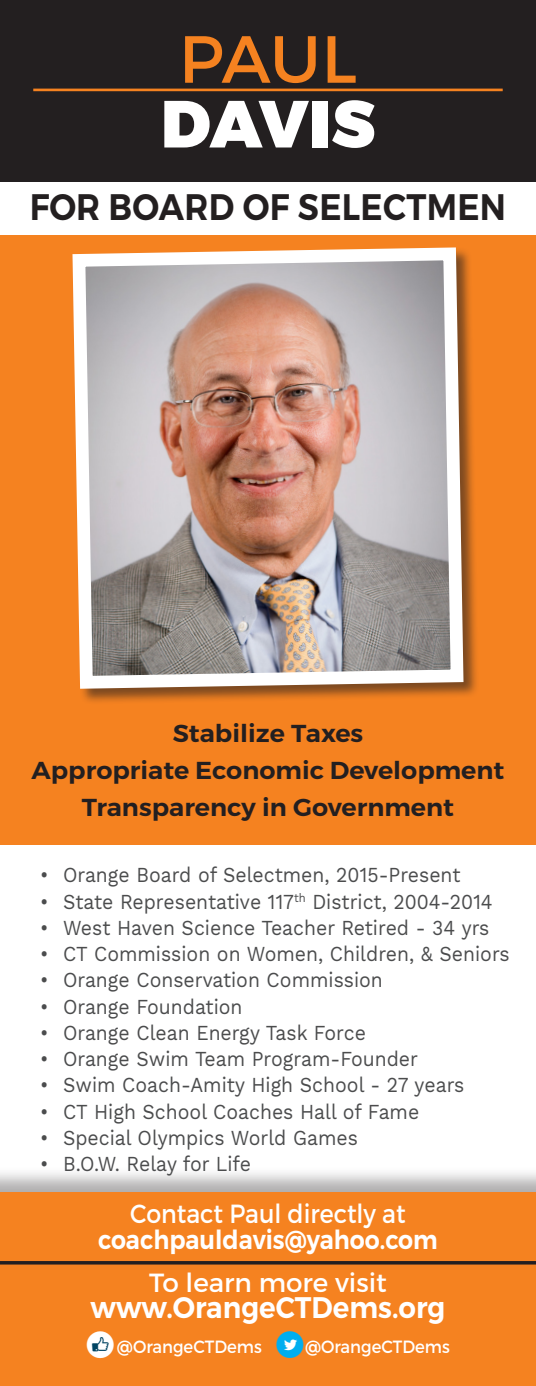
<style>
.page{position:relative;width:536px;height:1386px;background:#fff}
.page>*{position:absolute;margin:0;border:0;box-sizing:border-box;transform-origin:0 0}
.t1{font:900 66.5px "Montserrat";color:#fff}
.t2{font:66.5px "Montserrat";color:#f58220}
.t3{font:38.15px "Socialico Plus";color:#fff}
.t4{font:38.15px "Socialico";color:#00aeef}
.t5{font:600 36.93px "Montserrat";letter-spacing:.01em;color:#231f20;scale:.9 1}
.t6{font:600 29.75px "Montserrat";color:#fff;scale:.93 1}
.t7{font:600 26.25px "Montserrat";color:#fff;scale:.9 1}
.t8{font:26.25px "Montserrat";color:#fff;scale:.9 1}
.t9{font:26.25px "Montserrat";color:#fff}
.t10{font:600 24.5px "Montserrat";color:#231f20;scale:1.04 1}
.t11{font:21px "Work Sans";color:#4b4c4d;scale:.92 1}
.t12{font:17.68px "Montserrat";color:#fff;scale:.93 1}
</style>
<div class="page">
<div style="left:0;top:235px;width:536px;height:89px;background:#f58220"></div>
<div style="left:0;top:1167px;width:536px;height:219px;background:#231f20;opacity:.36"></div>
<div style="left:0;top:1193px;width:536px;height:193px;background:#f58220"></div>
<div style="left:0;top:0;width:536px;height:182px;background:#231f20"></div>
<div style="left:0;top:278px;width:536px;height:567px;background:#f58220"></div>
<svg style="left:0;top:1261px;width:536px;height:4px;background:#3c2b20"></svg>
<div style="left:72px;top:247px;width:407px;height:457px;background:#231f20;opacity:.57"></div>
<img style="left:72px;top:247px;width:398px;height:448px">
<hr style="left:33px;top:89px;width:469px;height:2px;background:#f58220">
<div style="left:279px;top:1334px;width:23px;height:23px;background:#fff;border-radius:50%"></div>
<div style="left:89px;top:1334px;width:23px;height:23px;background:#004462;border-radius:50%"></div>
<p class="t2" style="left:179px;top:18px;width:179px">PAUL</p>
<p class="t1" style="left:161px;top:82px;width:215px">DAVIS</p>
<p class="t5" style="left:30px;top:184px;width:530px">FOR BOARD OF SELECTMEN</p>
<p class="t10" style="left:173px;top:718px;width:185px">Stabilize Taxes</p>
<p class="t10" style="left:32px;top:755px;width:456px">Appropriate Economic Development</p>
<p class="t10" style="left:82px;top:792px;width:359px">Transparency in Government</p>
<p class="t11" style="left:40px;top:863px;width:458px">• Orange Board of Selectmen, 2015-Present</p>
<p class="t11" style="left:40px;top:889px;width:493px">• State Representative 117<sup>th</sup> District, 2004-2014</p>
<p class="t11" style="left:40px;top:915px;width:489px">• West Haven Science Teacher Retired - 34 yrs</p>
<p class="t11" style="left:40px;top:941px;width:511px">• CT Commission on Women, Children, &amp; Seniors</p>
<p class="t11" style="left:40px;top:968px;width:374px">• Orange Conservation Commission</p>
<p class="t11" style="left:40px;top:994px;width:221px">• Orange Foundation</p>
<p class="t11" style="left:40px;top:1020px;width:355px">• Orange Clean Energy Task Force</p>
<p class="t11" style="left:40px;top:1046px;width:412px">• Orange Swim Team Program-Founder</p>
<p class="t11" style="left:40px;top:1073px;width:462px">• Swim Coach-Amity High School - 27 years</p>
<p class="t11" style="left:40px;top:1099px;width:413px">• CT High School Coaches Hall of Fame</p>
<p class="t11" style="left:40px;top:1125px;width:346px">• Special Olympics World Games</p>
<p class="t11" style="left:40px;top:1151px;width:231px">• B.O.W. Relay for Life</p>
<p class="t8" style="left:130px;top:1198px;width:307px">Contact Paul directly at</p>
<p class="t7" style="left:98px;top:1224px;width:379px">coachpauldavis@yahoo.com</p>
<p class="t9" style="left:149px;top:1266px;width:239px">To learn more visit</p>
<p class="t6" style="left:90px;top:1289px;width:383px">www.OrangeCTDems.org</p>
<p class="t3" style="left:85px;top:1323px;width:32px">f</p>
<p class="t12" style="left:117px;top:1335px;width:157px">@OrangeCTDems</p>
<p class="t4" style="left:275px;top:1323px;width:32px">l</p>
<p class="t12" style="left:305px;top:1335px;width:157px">@OrangeCTDems</p>
</div>
